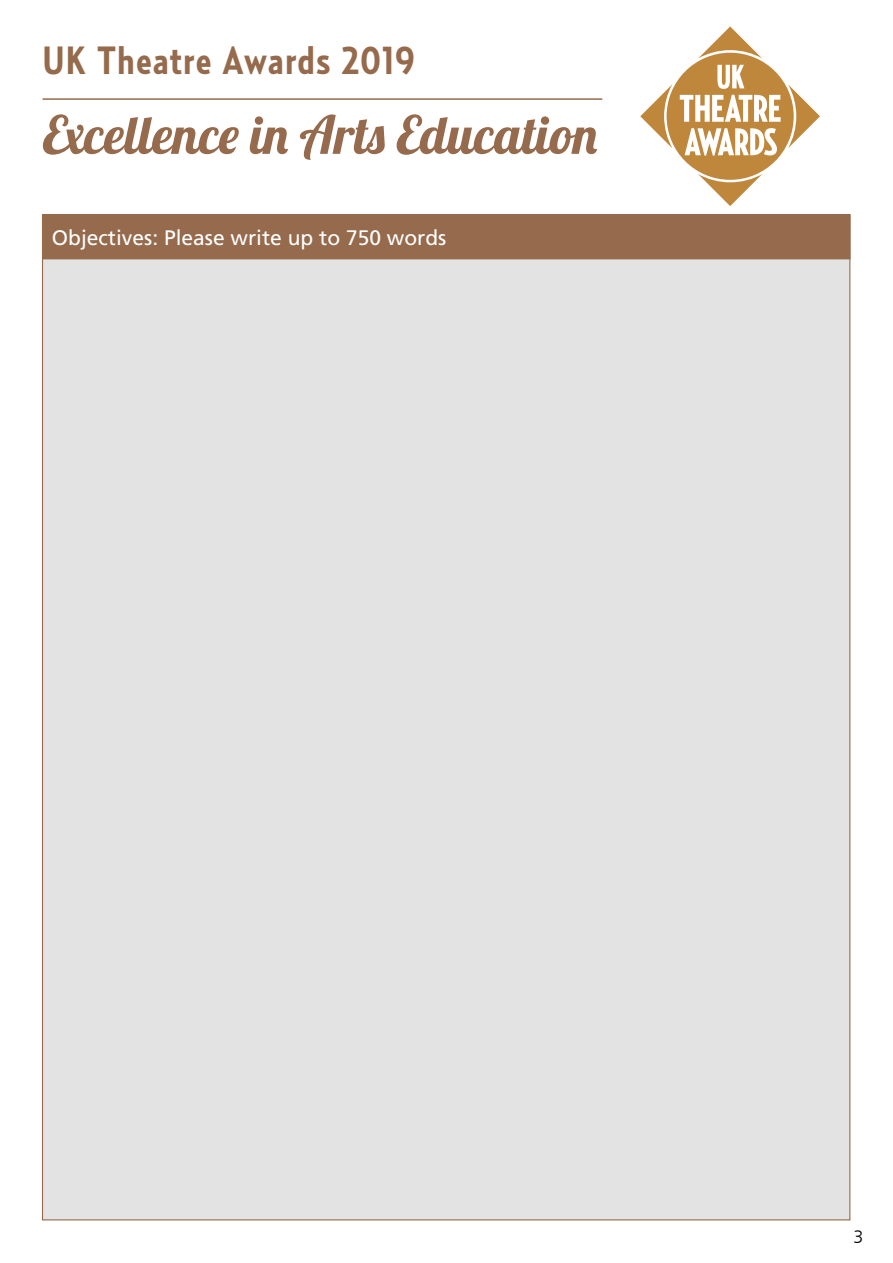
<style>
.page{position:relative;width:893px;height:1263px;background:#fff}
.page>*{position:absolute;margin:0;border:0;box-sizing:border-box;transform-origin:0 0}
.t1{font:52.5px "Lobster 1.4";color:#966a4c}
.t2{font:700 39px "Relay Cond";letter-spacing:.03em;color:#966a4c}
.t3{font:21px "Frutiger LT Std";color:#fff}
.t4{font:300 18px "Frutiger";color:#000}
</style>
<div class="page">
<hr style="left:43px;top:98px;width:559px;height:2px;background:#966a4c">
<div style="left:42px;top:214px;width:808px;height:1006px;background:#e3e3e3;border:1px solid #966a4c"></div>
<div style="left:43px;top:215px;width:807px;height:44px;background:#966a4c"></div>
<div style="left:42px;top:214px;width:808px;height:45px;border:1px solid #966a4c"></div>
<svg style="left:640px;top:26px;width:180px;height:180px"></svg>
<h2 class="t2" style="left:43px;top:36px;width:374px">UK Theatre Awards 2019</h2>
<h1 class="t1" style="left:43px;top:101px;width:556px">Excellence in Arts Education</h1>
<p class="t3" style="left:52px;top:225px;width:396px">Objectives: Please write up to 750 words</p>
<p class="t4" style="left:854px;top:1225px;width:12px">3</p>
</div>
